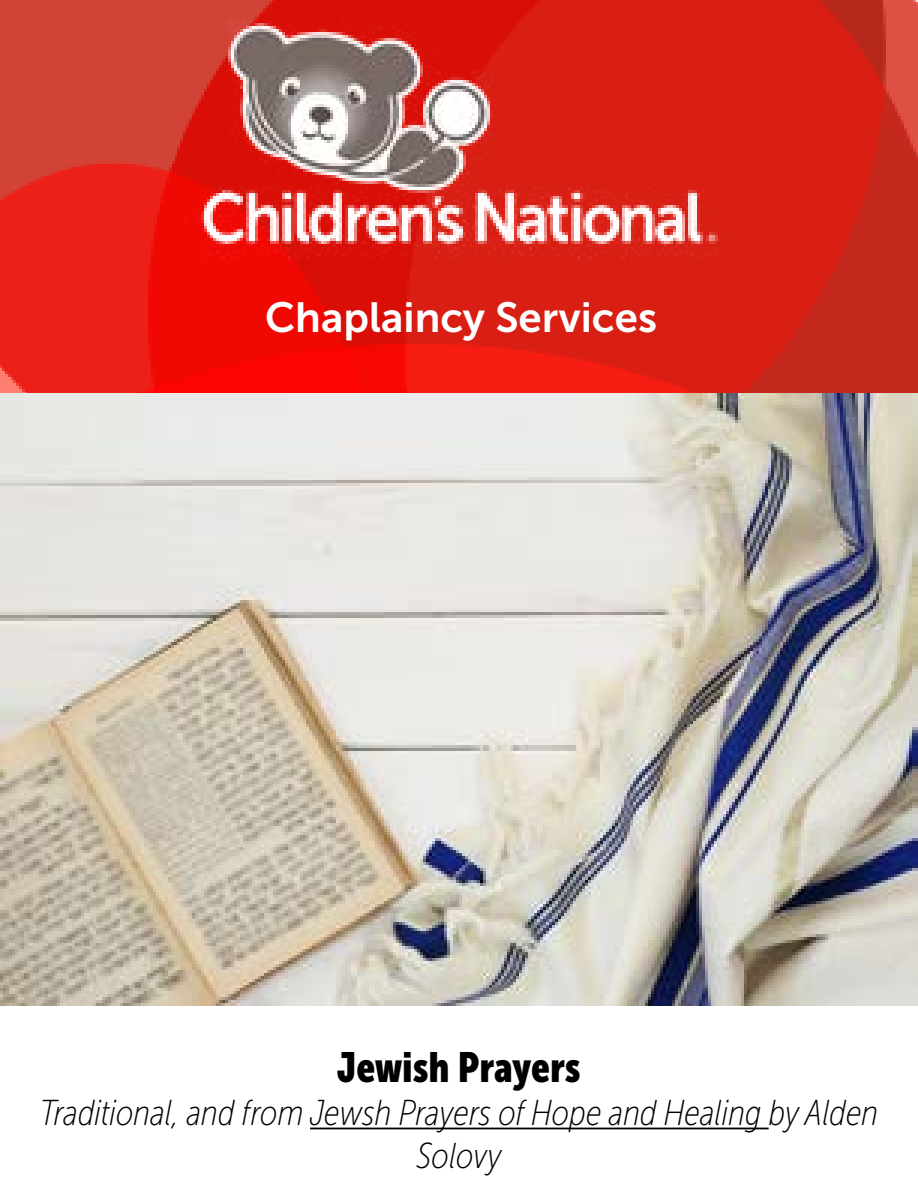
<style>
.page{position:relative;width:918px;height:1188px;background:#fff}
.page>*{position:absolute;margin:0;border:0;box-sizing:border-box;transform-origin:0 0}
.t1{font:42px "Museo Sans 700";color:#fff}
.t2{font:42px "Museo Sans Cond 900";color:#000}
.t3{font:italic 36px/43.2px "Museo Sans Cond 100";color:#000;text-align:center}
</style>
<div class="page">
<img style="left:0;top:0;width:918px;height:1005px">
<hr style="left:310px;top:1128px;width:459px;height:1px;background:#000">
<img style="left:108px;top:0;width:702px;height:300px">
<p class="t1" style="left:265px;top:294px;width:393px">Chaplaincy Services</p>
<p class="t2" style="left:337px;top:1043px;width:245px">Jewish Prayers</p>
<p class="t3" style="left:40px;top:1091px;width:840px">Traditional, and from Jewsh Prayers of Hope and Healing by Alden<br>Solovy</p>
</div>
